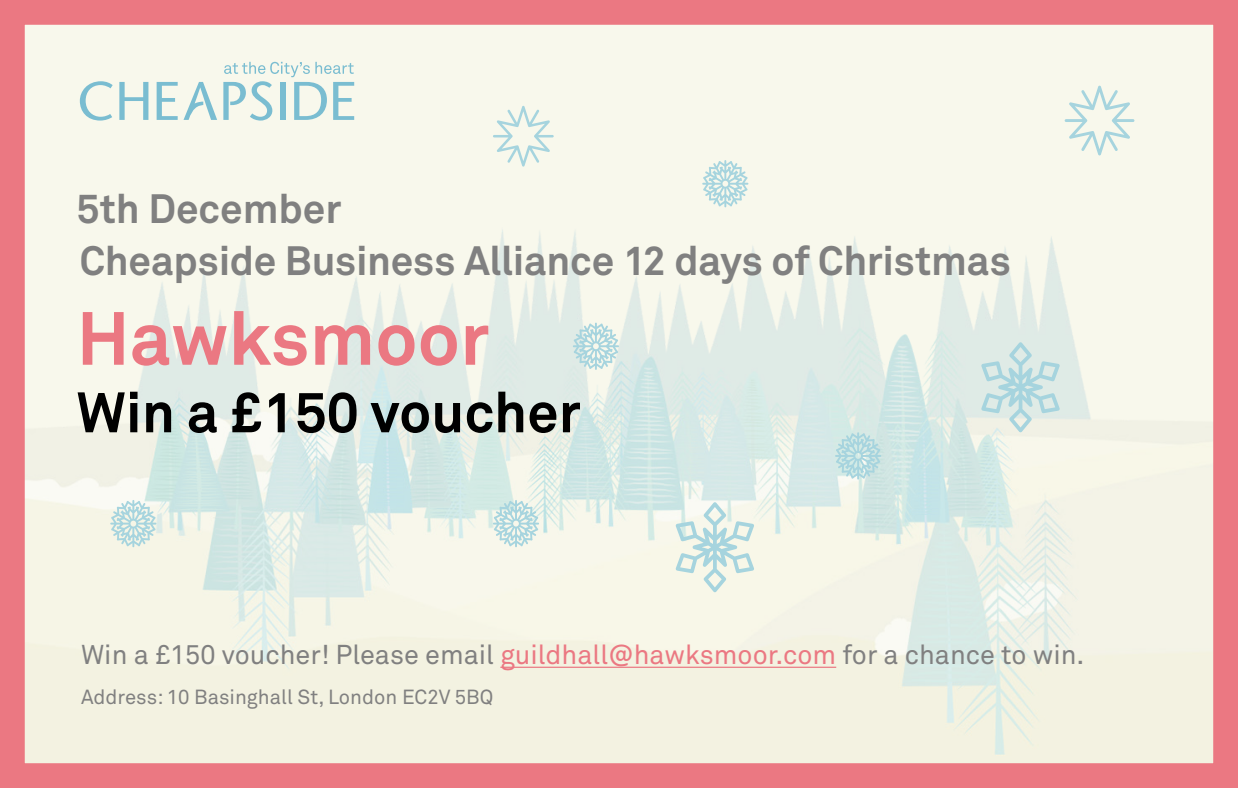
<style>
.page{position:relative;width:1238px;height:788px;background:#f8f8ec}
.page>*{position:absolute;margin:0;border:0;box-sizing:border-box;transform-origin:0 0}
.t1{font:700 74.25px "Akkurat";color:#eb7882}
.t2{font:700 56.25px "Akkurat";color:#000}
.t3{font:700 40.5px "Akkurat";letter-spacing:-.005em;color:#808080}
.t4{font:27px "Akkurat";color:#808080}
.t5{font:20.25px "Akkurat";color:#808080}
.s1{color:#eb7882}
</style>
<div class="page">
<img style="left:26px;top:230px;width:1186px;height:532px">
<svg style="left:675px;top:502px;width:79px;height:90px"></svg>
<svg style="left:981px;top:342px;width:78px;height:90px;background:#cfe4e3"></svg>
<svg style="left:493px;top:106px;width:61px;height:60px"></svg>
<svg style="left:1064px;top:86px;width:70px;height:70px"></svg>
<svg style="left:110px;top:500px;width:46px;height:47px"></svg>
<svg style="left:493px;top:500px;width:46px;height:47px"></svg>
<svg style="left:835px;top:432px;width:46px;height:47px;background:#bfdfe1"></svg>
<svg style="left:573px;top:322px;width:46px;height:48px"></svg>
<svg style="left:702px;top:160px;width:46px;height:47px"></svg>
<div style="left:0;top:0;width:1238px;height:788px;border:25px solid #eb7882"></div>
<svg style="left:80px;top:81px;width:33px;height:39px"></svg>
<svg style="left:119px;top:82px;width:29px;height:38px"></svg>
<svg style="left:223px;top:62px;width:131px;height:58px"></svg>
<svg style="left:157px;top:82px;width:60px;height:38px"></svg>
<hr style="left:500px;top:666px;width:336px;height:1px;background:#eb7882">
<p class="t3" style="left:77px;top:183px;width:266px">5th December</p>
<h3 class="t3" style="left:80px;top:235px;width:932px">Cheapside Business Alliance 12 days of Christmas</h3>
<p class="t1" style="left:77px;top:292px;width:414px">Hawksmoor</p>
<p class="t2" style="left:77px;top:377px;width:505px">Win a £150 voucher</p>
<p class="t4" style="left:81px;top:639px;width:1005px">Win a £150 voucher! Please email <span class="s1">guildhall@hawksmoor.com</span> for a chance to win.</p>
<p class="t5" style="left:81px;top:685px;width:414px">Address: 10 Basinghall St, London EC2V 5BQ</p>
</div>
